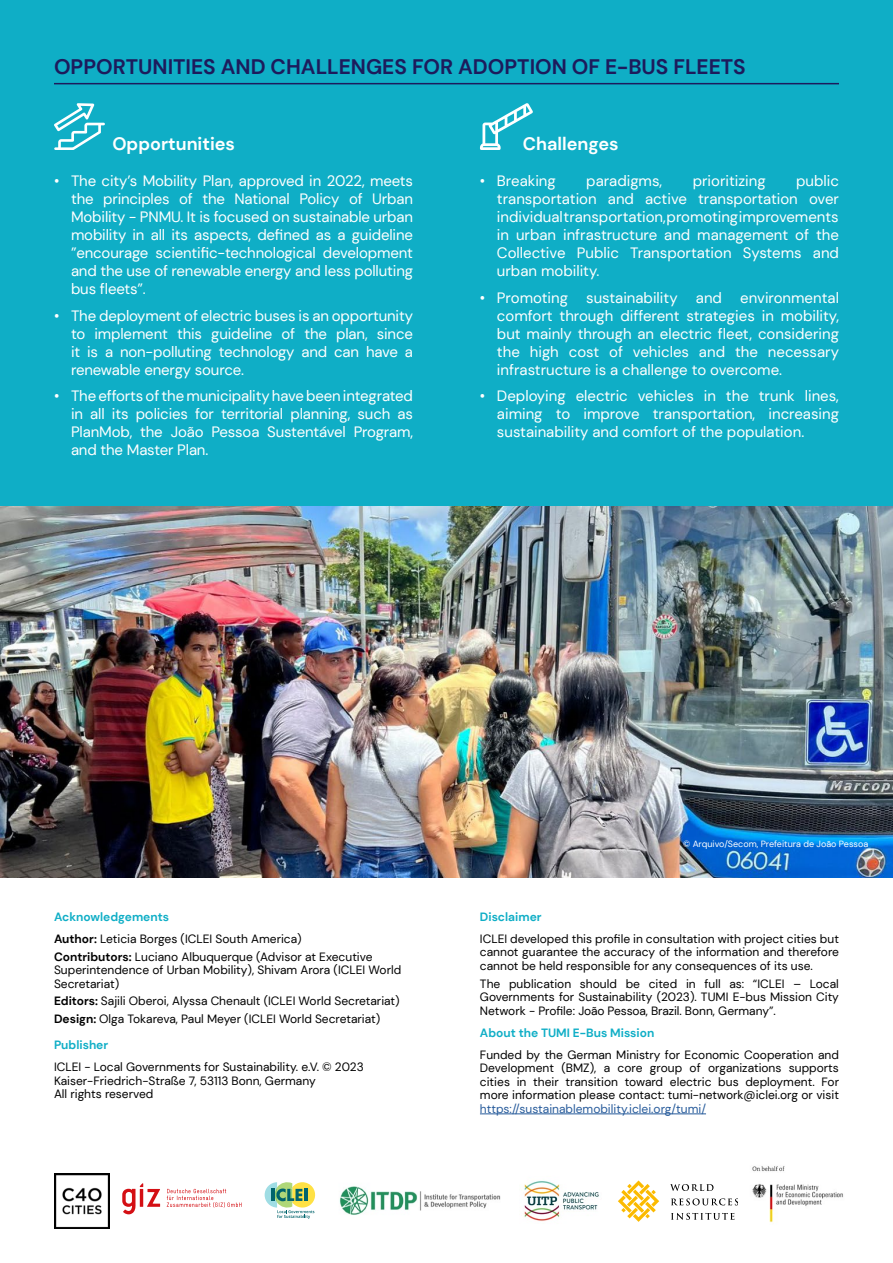
<style>
.page{position:relative;width:893px;height:1263px;background:#fff}
.page>*{position:absolute;margin:0;border:0;box-sizing:border-box;transform-origin:0 0}
.t1{font:700 21px "DM Sans";color:#1d1b5c}
.t2{font:700 18px "DM Sans";color:#fff}
.t3{font:15px/18px "DM Sans";letter-spacing:-.01em;color:#fff;text-align:justify}
.t4{font:12px/13.5px "DM Sans";color:#000}
.t5{font:700 12px "DM Sans";color:#0faec6}
.t6{font:12px "DM Sans";color:#275b9b}
.t7{font:9px "DM Sans";color:#fff}
.s1{font-weight:700;color:#0faec6}
.s2{font-weight:700}
</style>
<div class="page">
<div style="left:0;top:0;width:893px;height:506px;background:#0faec6"></div>
<svg style="left:122px;top:1183px;width:38px;height:32px"></svg>
<svg style="left:167px;top:1189px;width:75px;height:18px"></svg>
<img style="left:54px;top:1173px;width:55px;height:55px">
<img style="left:339px;top:1186px;width:162px;height:29px">
<img style="left:523px;top:1181px;width:76px;height:40px">
<svg style="left:618px;top:1180px;width:41px;height:42px"></svg>
<svg style="left:670px;top:1184px;width:43px;height:7px"></svg>
<svg style="left:671px;top:1198px;width:67px;height:7px"></svg>
<svg style="left:671px;top:1213px;width:63px;height:7px"></svg>
<svg style="left:264px;top:1182px;width:52px;height:37px"></svg>
<img style="left:752px;top:1166px;width:91px;height:57px">
<hr style="left:480px;top:1113px;width:226px;height:1px;background:#275b9b">
<hr style="left:54px;top:83px;width:785px;height:1px;background:#1d1b5c">
<svg style="left:54px;top:103px;width:51px;height:47px"></svg>
<svg style="left:480px;top:103px;width:53px;height:47px"></svg>
<img style="left:0;top:506px;width:893px;height:371px">
<h1 class="t1" style="left:54px;top:54px;width:693px">OPPORTUNITIES AND CHALLENGES FOR ADOPTION OF E-BUS FLEETS</h1>
<p class="t2" style="left:112px;top:132px;width:124px">Opportunities</p>
<p class="t3" style="left:71px;top:172px;width:344px;text-indent:-17px">• The city’s Mobility Plan, approved in 2022, meets the principles of the National Policy of Urban Mobility - PNMU. It is focused on sustainable urban mobility in all its aspects, defined as a guideline ”encourage scientific-technological development and the use of renewable energy and less polluting bus fleets”.</p>
<p class="t3" style="left:71px;top:306px;width:344px;text-indent:-17px">• The deployment of electric buses is an opportunity to implement this guideline of the plan, since it is a non-polluting technology and can have a renewable energy source.</p>
<p class="t3" style="left:71px;top:387px;width:344px;text-indent:-17px">• The efforts of the municipality have been integrated in all its policies for territorial planning, such as PlanMob, the João Pessoa Sustentável Program, and the Master Plan.</p>
<p class="t2" style="left:523px;top:132px;width:97px">Challenges</p>
<p class="t3" style="left:480px;top:172px;width:77px">• Breaking</p>
<p class="t3" style="left:586px;top:172px;width:77px">paradigms,</p>
<p class="t3" style="left:693px;top:172px;width:74px">prioritizing</p>
<p class="t3" style="left:497px;top:172px;width:344px;text-indent:299px">public transportation and active transportation over individual transportation, promoting improvements in urban infrastructure and management of the Collective Public Transportation Systems and urban mobility.</p>
<p class="t3" style="left:497px;top:288px;width:344px;text-indent:-17px">• Promoting sustainability and environmental comfort through different strategies in mobility, but mainly through an electric fleet, considering the high cost of vehicles and the necessary infrastructure is a challenge to overcome.</p>
<p class="t3" style="left:497px;top:387px;width:343px;text-indent:-17px">• Deploying electric vehicles in the trunk lines, aiming to improve transportation, increasing sustainability and comfort of the population.</p>
<p class="t4" style="left:54px;top:906px;width:249px;line-height:22px"><span class="s1">Acknowledgements<br></span><span class="s2">Author:</span> Leticia Borges (ICLEI South America)</p>
<p class="t4" style="left:54px;top:950px;width:349px"><span class="s2">Contributors:</span> Luciano Albuquerque (Advisor at Executive<br>Superintendence of Urban Mobility), Shivam Arora (ICLEI World<br>Secretariat)</p>
<p class="t4" style="left:54px;top:992px;width:347px;line-height:17.7px"><span class="s2">Editors:</span> Sajili Oberoi, Alyssa Chenault (ICLEI World Secretariat)<br><span class="s2">Design:</span> Olga Tokareva, Paul Meyer (ICLEI World Secretariat)</p>
<p class="t5" style="left:54px;top:1038px;width:56px">Publisher</p>
<p class="t4" style="left:54px;top:1060px;width:311px">ICLEI - Local Governments for Sustainability. e.V. © 2023<br>Kaiser-Friedrich-Straße 7, 53113 Bonn, Germany<br>All rights reserved</p>
<p class="t7" style="left:683px;top:839px;width:187px">© Arquivo/Secom, Prefeitura de João Pessoa</p>
<p class="t5" style="left:480px;top:909px;width:63px">Disclaimer</p>
<p class="t4" style="left:480px;top:932px;width:361px;text-align:justify">ICLEI developed this profile in consultation with project cities but cannot guarantee the accuracy of the information and therefore cannot be held responsible for any consequences of its use.</p>
<p class="t4" style="left:480px;top:977px;width:361px;text-align:justify">The publication should be cited in full as: “ICLEI – Local Governments for Sustainability (2023). TUMI E-bus Mission City Network - Profile: João Pessoa, Brazil. Bonn, Germany”.</p>
<p class="t5" style="left:480px;top:1025px;width:176px">About the TUMI E-Bus Mission</p>
<p class="t4" style="left:480px;top:1048px;width:361px;text-align:justify">Funded by the German Ministry for Economic Cooperation and Development (BMZ), a core group of organizations supports cities in their transition toward electric bus deployment. For more information please contact: tumi-network@iclei.org or visit</p>
<p class="t6" style="left:480px;top:1101px;width:228px">https://sustainablemobility.iclei.org/tumi/</p>
</div>
